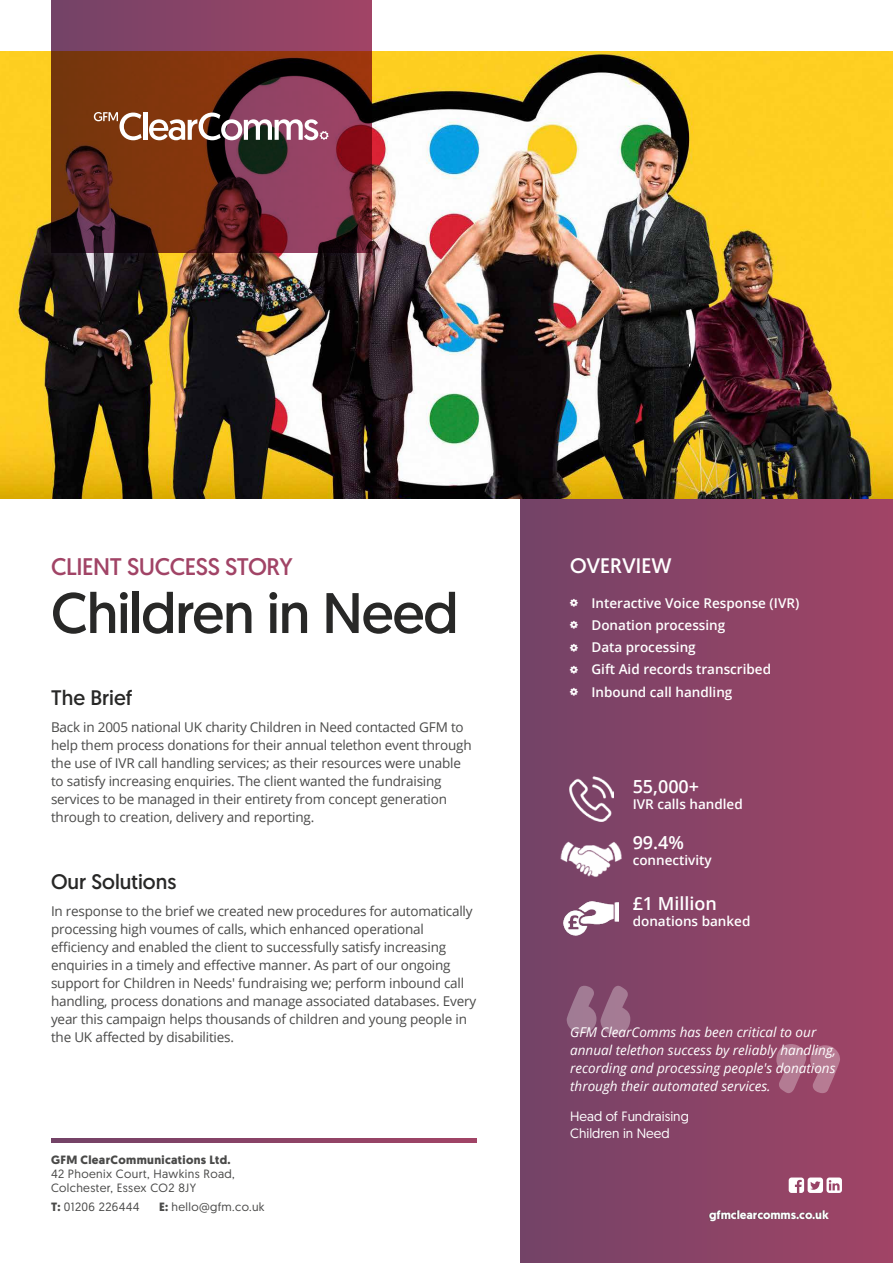
<style>
.page{position:relative;width:893px;height:1263px;background:#fff}
.page>*{position:absolute;margin:0;border:0;box-sizing:border-box;transform-origin:0 0}
.t1{font:57px "Geomanist";letter-spacing:-.02em;color:#282827}
.t2{font:24px "Geomanist";letter-spacing:-.02em;color:#a14466}
.t3{font:21px "Geomanist";color:#282827}
.t4{font:21px "Geomanist";color:#fff}
.t5{font:600 18px "Open Sans";color:#fff}
.t6{font:13.5px/18px "Open Sans";letter-spacing:-.015em;color:#4a4a49}
.t7{font:600 13.5px/22.2px "Open Sans";color:#fff}
.t8{font:italic 13.5px/18px "Open Sans";color:#fff}
.t9{font:13.5px/16.5px "Geomanist";color:#fff}
.t10{font:12px/14.2px "Geomanist";letter-spacing:.03em;color:#4a4a49}
.t11{font:700 12px "Geomanist";letter-spacing:.03em;color:#4a4a49}
.t12{font:700 12px "Geomanist";color:#fff}
.s1{font-weight:700}
</style>
<div class="page">
<svg style="left:51px;top:1138px;width:425px;height:4px;background:#8a4366"></svg>
<div style="left:521px;top:498px;width:372px;height:765px;background:linear-gradient(to right,#734367,#a14466)"></div>
<img style="left:0;top:51px;width:893px;height:447px">
<svg style="left:51px;top:0;width:320px;height:252px;background:#713131"></svg>
<hr style="left:143px;top:112px;width:4px;height:28px;background:#fff">
<svg style="left:94px;top:112px;width:48px;height:28px"></svg>
<svg style="left:149px;top:113px;width:180px;height:27px"></svg>
<svg style="left:567px;top:986px;width:63px;height:49px;background:#956683"></svg>
<svg style="left:776px;top:1044px;width:64px;height:49px;background:#a96682"></svg>
<img style="left:563px;top:901px;width:56px;height:35px">
<svg style="left:789px;top:1177px;width:53px;height:16px"></svg>
<img style="left:570px;top:776px;width:44px;height:46px">
<img style="left:557px;top:834px;width:67px;height:59px">
<svg style="left:570px;top:599px;width:8px;height:8px"></svg>
<svg style="left:570px;top:621px;width:8px;height:8px"></svg>
<svg style="left:570px;top:644px;width:8px;height:7px"></svg>
<svg style="left:570px;top:666px;width:8px;height:8px"></svg>
<svg style="left:570px;top:688px;width:8px;height:8px"></svg>
<h2 class="t2" style="left:51px;top:551px;width:243px">CLIENT SUCCESS STORY</h2>
<h1 class="t1" style="left:51px;top:576px;width:409px">Children in Need</h1>
<h3 class="t3" style="left:51px;top:684px;width:83px">The Brief</h3>
<p class="t6" style="left:51px;top:717px;width:422px">Back in 2005 national UK charity Children in Need contacted GFM to help them process donations for their annual telethon event through the use of IVR call handling services; as their resources were unable to satisfy increasing enquiries. The client wanted the fundraising services to be managed in their entirety from concept generation through to creation, delivery and reporting.</p>
<h3 class="t3" style="left:51px;top:868px;width:127px">Our Solutions</h3>
<p class="t6" style="left:51px;top:901px;width:427px">In response to the brief we created new procedures for automatically processing high voumes of calls, which enhanced operational efficiency and enabled the client to successfully satisfy increasing enquiries in a timely and effective manner. As part of our ongoing support for Children in Needs' fundraising we; perform inbound call handling, process donations and manage associated databases. Every year this campaign helps thousands of children and young people in the UK affected by disabilities.</p>
<p class="t11" style="left:51px;top:1151px;width:181px">GFM ClearCommunications Ltd.</p>
<p class="t10" style="left:51px;top:1166px;width:185px">42 Phoenix Court, Hawkins Road,<br>Colchester, Essex CO2 8JY</p>
<p class="t10" style="left:51px;top:1200px;width:90px"><span class="s1">T:</span> 01206 226444</p>
<p class="t10" style="left:159px;top:1200px;width:107px"><span class="s1">E:</span> hello@gfm.co.uk</p>
<h3 class="t4" style="left:570px;top:552px;width:103px">OVERVIEW</h3>
<p class="t7" style="left:591px;top:591px;width:209px">Interactive Voice Response (IVR)<br>Donation processing<br>Data processing<br>Gift Aid records transcribed<br>Inbound call handling</p>
<h3 class="t5" style="left:633px;top:774px;width:68px">55,000+</h3>
<p class="t7" style="left:633px;top:793px;width:112px">IVR calls handled</p>
<h3 class="t5" style="left:633px;top:830px;width:53px">99.4%</h3>
<p class="t7" style="left:633px;top:849px;width:81px">connectivity</p>
<h3 class="t5" style="left:633px;top:891px;width:86px">£1 Million</h3>
<p class="t7" style="left:633px;top:910px;width:119px">donations banked</p>
<p class="t8" style="left:570px;top:1023px;width:267px">GFM ClearComms has been critical to our annual telethon success by reliably handling, recording and processing people's donations through their automated services.</p>
<p class="t9" style="left:570px;top:1108px;width:120px">Head of Fundraising<br>Children in Need</p>
<p class="t12" style="left:709px;top:1206px;width:121px">gfmclearcomms.co.uk</p>
</div>
